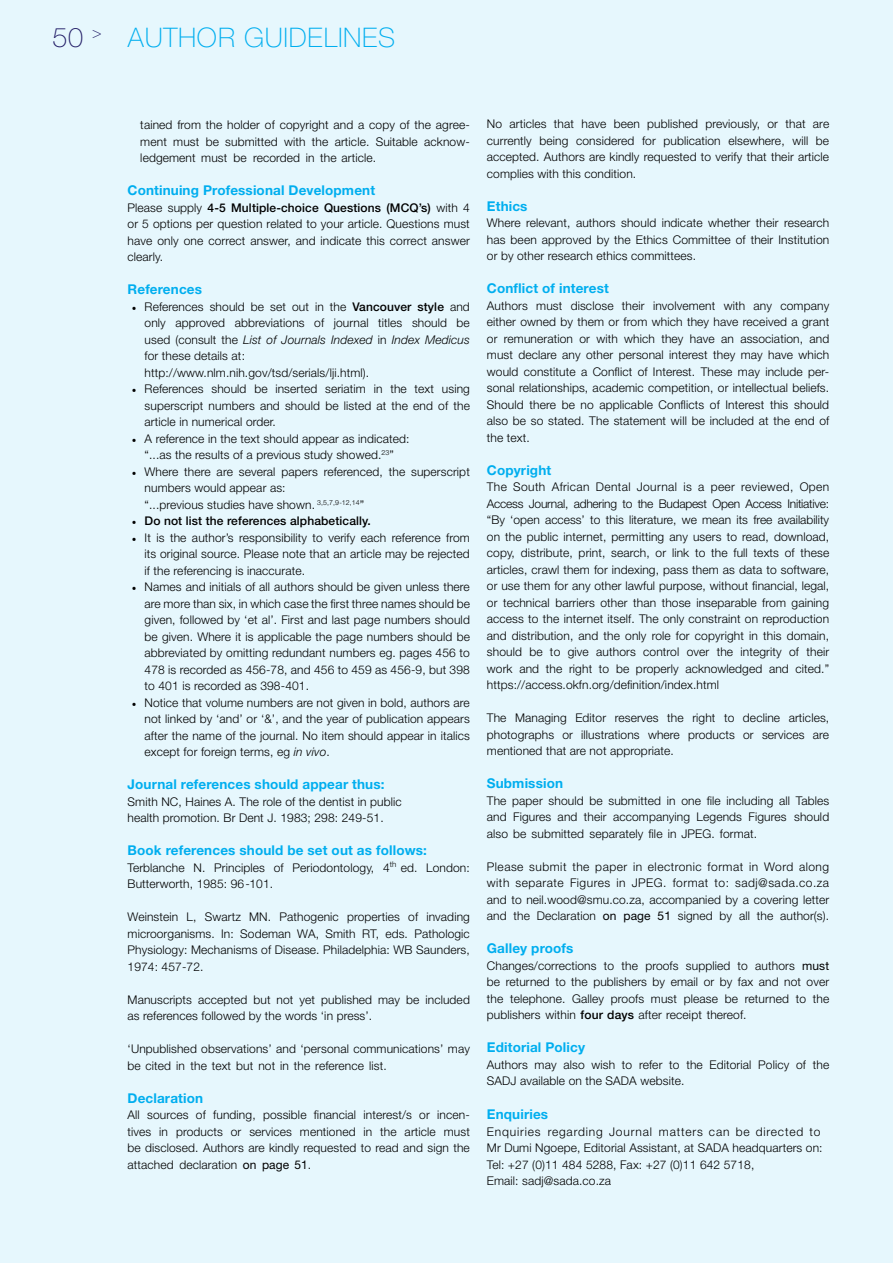
<style>
.page{position:relative;width:893px;height:1263px;background:#e6f7fd}
.page>*{position:absolute;margin:0;border:0;box-sizing:border-box;transform-origin:0 0}
.t1{font:100 27px "Helvetica Neue LT Std";letter-spacing:.025em;color:#00aeef}
.t2{font:100 27px "Helvetica Neue LT Std";color:#221d67}
.t3{font:100 15.75px "Helvetica Neue LT Std";color:#221d67}
.Article_Body_Categor{font:700 13.5px "Helvetica Neue LT Std";letter-spacing:.01em;color:#00aeef}
.Article_Body_Categor-2{font:300 12px/16.5px "Helvetica Neue LT Std";letter-spacing:.01em;color:#000;text-align:justify}
.Article_Text_Body_8p{font:300 12px "Helvetica Neue LT Std";letter-spacing:.01em;color:#000}
.Article_Text_Body_8p-2{font:300 12px "Helvetica Neue LT Std";letter-spacing:.07em;color:#000}
.t4{font:500 12px "Helvetica Neue LT Std";letter-spacing:.01em;color:#000}
.s1{font-weight:500}
.s2{font-family:"Minion Pro";font-weight:400}
.s3{font-style:italic}
.s4{font-weight:400}
</style>
<div class="page">
<h1 class="t2" style="left:53px;top:22px;width:32px">50</h1>
<h1 class="t1" style="left:128px;top:22px;width:269px">AUTHOR GUIDELINES</h1>
<h2 class="t3" style="left:92px;top:23px;width:11px">&gt;</h2>
<p class="Article_Body_Categor-2" style="left:140px;top:117px;width:331px">tained from the holder of copyright and a copy of the agree&shy;ment must be submitted with the article. Suitable acknow&shy;ledgement must be recorded in the article.</p>
<p class="Article_Body_Categor" style="left:128px;top:182px;width:249px">Continuing Professional Development</p>
<p class="Article_Body_Categor-2" style="left:128px;top:199px;width:344px">Please supply <span class="s1">4-5 Multiple-choice Questions (MCQ’s)</span> with 4 or 5 options per question related to your article. Questions must have only one correct answer, and indicate this correct answer clearly.</p>
<p class="Article_Body_Categor" style="left:128px;top:281px;width:76px">References</p>
<p class="Article_Body_Categor-2" style="left:145px;top:298px;width:327px;text-indent:-13px"><span class="s2">•</span> References should be set out in the <span class="s1">Vancouver style</span> and only approved abbreviations of journal titles should be used (consult the <span class="s3">List of Journals Indexed</span> in <span class="s3">Index Medicus </span>for these details at:</p>
<p class="Article_Body_Categor-2" style="left:145px;top:364px;width:226px">http://www.nlm.nih.gov/tsd/serials/lji.html).</p>
<p class="Article_Body_Categor-2" style="left:145px;top:381px;width:327px;text-indent:-13px"><span class="s2">•</span> References should be inserted seriatim in the text using superscript numbers and should be listed at the end of the article in numerical order.</p>
<p class="Article_Body_Categor-2" style="left:132px;top:430px;width:279px"><span class="s2">•</span> A reference in the text should appear as indicated:</p>
<p class="Article_Body_Categor-2" style="left:145px;top:447px;width:251px">“...as the results of a previous study showed.<sup>23</sup>”</p>
<p class="Article_Body_Categor-2" style="left:145px;top:463px;width:327px;text-indent:-13px"><span class="s2">•</span> Where there are several papers referenced, the superscript numbers would appear as:</p>
<p class="Article_Body_Categor-2" style="left:145px;top:496px;width:221px">“...previous studies have shown. <sup>3,5,7,9-12,14</sup>”</p>
<p class="t4" style="left:132px;top:514px;width:240px"><span class="s2">•</span> Do not list the references alphabetically.</p>
<p class="Article_Body_Categor-2" style="left:145px;top:529px;width:327px;text-indent:-13px"><span class="s2">•</span> It is the author’s responsibility to verify each reference from its original source. Please note that an article may be rejected if the referencing is inaccurate.</p>
<p class="Article_Body_Categor-2" style="left:145px;top:579px;width:327px;text-indent:-13px"><span class="s2">•</span> Names and initials of all authors should be given unless there are more than six, in which case the first three names should be given, followed by ‘et al’. First and last page numbers should be given. Where it is applicable the page numbers should be abbreviated by omitting redundant numbers eg. pages 456 to 478 is recorded as 456-78, and 456 to 459 as 456-9, but 398 to 401 is recorded as 398-401.</p>
<p class="Article_Body_Categor-2" style="left:145px;top:694px;width:327px;text-indent:-13px"><span class="s2">•</span> Notice that volume numbers are not given in bold, authors are not linked by ‘and’ or ‘&amp;’, and the year of publication appears after the name of the journal. No item should appear in italics except for foreign terms, eg <span class="s3">in vivo</span>.</p>
<p class="Article_Body_Categor" style="left:128px;top:776px;width:259px">Journal references should appear thus:</p>
<p class="Article_Body_Categor-2" style="left:128px;top:793px;width:276px">Smith NC, Haines A. The role of the dentist in public health promotion. Br Dent J. 1983; 298: 249-51.</p>
<p class="Article_Body_Categor" style="left:128px;top:842px;width:301px">Book references should be set out as follows:</p>
<p class="Article_Body_Categor-2" style="left:128px;top:859px;width:344px">Terblanche N. Principles of Periodontology, 4<sup>th</sup> ed. London:<br>Butterworth, 1985: 96-101.</p>
<p class="Article_Body_Categor-2" style="left:128px;top:909px;width:344px">Weinstein L, Swartz MN. Pathogenic properties of invading microorganisms. In: Sodeman WA, Smith RT, eds. Pathologic Physiology: Mechanisms of Disease. Philadelphia: WB Saunders, 1974: 457-72.</p>
<p class="Article_Body_Categor-2" style="left:128px;top:991px;width:344px">Manuscripts accepted but not yet published may be included as references followed by the words ‘in press’.</p>
<p class="Article_Body_Categor-2" style="left:128px;top:1041px;width:344px">‘Unpublished observations’ and ‘personal communications’ may be cited in the text but not in the reference list.</p>
<p class="Article_Body_Categor" style="left:128px;top:1090px;width:77px">Declaration</p>
<p class="Article_Body_Categor-2" style="left:128px;top:1107px;width:344px">All sources of funding, possible financial interest/s or incen&shy;tives in products or services mentioned in the article must be disclosed. Authors are kindly requested to read and sign the attached declaration <span class="s4">on page 51</span>.</p>
<p class="Article_Body_Categor-2" style="left:487px;top:115px;width:344px">No articles that have been published previously, or that are currently being considered for publication elsewhere, will be accepted. Authors are kindly requested to verify that their article complies with this condition.</p>
<p class="Article_Body_Categor" style="left:487px;top:198px;width:42px">Ethics</p>
<p class="Article_Body_Categor-2" style="left:487px;top:214px;width:344px">Where relevant, authors should indicate whether their research has been approved by the Ethics Committee of their Institution or by other research ethics committees.</p>
<p class="Article_Body_Categor" style="left:487px;top:280px;width:123px">Conflict of interest</p>
<p class="Article_Body_Categor-2" style="left:487px;top:297px;width:344px">Authors must disclose their involvement with any company either owned by them or from which they have received a grant or remuneration or with which they have an association, and must declare any other personal interest they may have which would constitute a Conflict of Interest. These may include per&shy;sonal relationships, academic competition, or intellectual beliefs.<br>Should there be no applicable Conflicts of Interest this should also be so stated. The statement will be included at the end of the text.</p>
<p class="Article_Body_Categor" style="left:487px;top:462px;width:66px">Copyright</p>
<p class="Article_Body_Categor-2" style="left:487px;top:478px;width:344px">The South African Dental Journal is a peer reviewed, Open Access Journal, adhering to the Budapest Open Access Initiative: “By ‘open access’ to this literature, we mean its free availability on the public internet, permitting any users to read, download, copy, distribute, print, search, or link to the full texts of these articles, crawl them for indexing, pass them as data to software, or use them for any other lawful purpose, without financial, legal, or technical barriers other than those inseparable from gaining access to the internet itself. The only constraint on reproduction and distribution, and the only role for copyright in this domain, should be to give authors control over the integrity of their work and the right to be properly acknowledged and cited.” https://access.okfn.org/definition/index.html</p>
<p class="Article_Body_Categor-2" style="left:487px;top:709px;width:344px">The Managing Editor reserves the right to decline articles, photographs or illustrations where products or services are mentioned that are not appropriate.</p>
<p class="Article_Body_Categor" style="left:487px;top:775px;width:78px">Submission</p>
<p class="Article_Body_Categor-2" style="left:487px;top:792px;width:344px">The paper should be submitted in one file including all Tables and Figures and their accompanying Legends Figures should also be submitted separately file in JPEG. format.</p>
<p class="Article_Body_Categor-2" style="left:487px;top:858px;width:344px">Please submit the paper in electronic format in Word along with separate Figures in JPEG. format to: sadj@sada.co.za and to neil.wood@smu.co.za, accompanied by a covering letter and the Declaration <span class="s4">on page 51</span> signed by all the author(s).</p>
<p class="Article_Body_Categor" style="left:487px;top:940px;width:88px">Galley proofs</p>
<p class="Article_Body_Categor-2" style="left:487px;top:957px;width:344px">Changes/corrections to the proofs supplied to authors <span class="s4">must </span>be returned to the publishers by email or by fax and not over the telephone. Galley proofs must please be returned to the publishers within <span class="s1">four days</span> after receipt thereof.</p>
<p class="Article_Body_Categor" style="left:487px;top:1039px;width:100px">Editorial Policy</p>
<p class="Article_Body_Categor-2" style="left:487px;top:1056px;width:344px">Authors may also wish to refer to the Editorial Policy of the<br>SADJ available on the SADA website.</p>
<p class="Article_Body_Categor" style="left:487px;top:1106px;width:63px">Enquiries</p>
<p class="Article_Text_Body_8p-2" style="left:487px;top:1124px;width:335px">Enquiries regarding Journal matters can be directed to</p>
<p class="Article_Text_Body_8p" style="left:487px;top:1141px;width:337px">Mr Dumi Ngoepe, Editorial Assistant, at SADA headquarters on:</p>
<p class="Article_Text_Body_8p" style="left:487px;top:1157px;width:269px">Tel: +27 (0)11 484 5288, Fax: +27 (0)11 642 5718,</p>
<p class="Article_Text_Body_8p" style="left:487px;top:1174px;width:126px">Email: sadj@sada.co.za</p>
</div>
